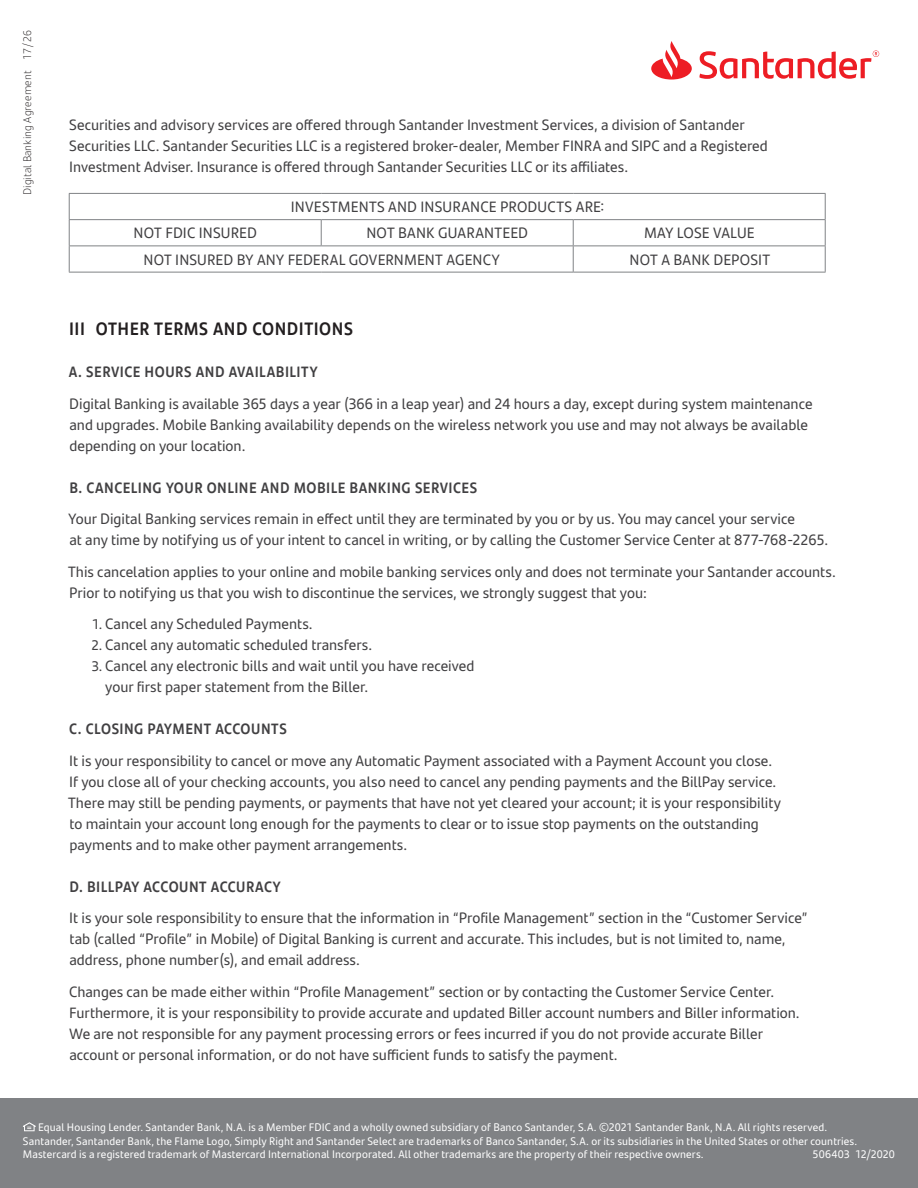
<style>
.page{position:relative;width:918px;height:1188px;background:#fff}
.page>*{position:absolute;margin:0;border:0;box-sizing:border-box;transform-origin:0 0}
.t1{font:700 18px "Santander Text";letter-spacing:.035em;color:#231f20;scale:.94 1}
.t2{font:15px/21px "Santander Text";color:#414042}
.t3{font:700 15px "Santander Text";letter-spacing:.035em;color:#414042;scale:.94 1}
.t4{font:10.95px/13.5px "Santander Text";letter-spacing:.01em;color:#fff}
.t5{font:300 10.95px "Santander Text";letter-spacing:.01em;color:#231f20}
.s1{font-size:13.95px}
</style>
<div class="page">
<svg style="left:651px;top:41px;width:228px;height:39px"></svg>
<div style="left:0;top:1099px;width:918px;height:89px;background:#808285"></div>
<svg style="left:23px;top:1122px;width:13px;height:9px"></svg>
<hr style="left:69px;top:193px;width:252px;height:1px;background:#808285">
<hr style="left:321px;top:193px;width:252px;height:1px;background:#808285">
<hr style="left:573px;top:193px;width:253px;height:1px;background:#808285">
<hr style="left:69px;top:219px;width:252px;height:1px;background:#808285">
<hr style="left:321px;top:219px;width:252px;height:1px;background:#808285">
<svg style="left:321px;top:220px;width:1px;height:26px"></svg>
<hr style="left:573px;top:219px;width:253px;height:1px;background:#808285">
<hr style="left:69px;top:246px;width:252px;height:1px;background:#808285">
<svg style="left:69px;top:194px;width:1px;height:78px"></svg>
<hr style="left:321px;top:246px;width:252px;height:1px;background:#808285">
<hr style="left:573px;top:246px;width:253px;height:1px;background:#808285">
<svg style="left:573px;top:220px;width:1px;height:52px"></svg>
<svg style="left:825px;top:194px;width:1px;height:78px"></svg>
<hr style="left:69px;top:272px;width:252px;height:1px;background:#808285">
<hr style="left:321px;top:272px;width:252px;height:1px;background:#808285">
<hr style="left:573px;top:272px;width:253px;height:1px;background:#808285">
<p class="t5" style="left:19px;top:195px;width:167px;rotate:-90deg">Digital Banking Agreement 17/26</p>
<p class="t2" style="left:69px;top:114px;width:700px">Securities and advisory services are offered through Santander Investment Services, a division of Santander<br>Securities LLC. Santander Securities LLC is a registered broker-dealer, Member FINRA and SIPC and a Registered<br>Investment Adviser. Insurance is offered through Santander Securities LLC or its affiliates.</p>
<p class="t2" style="left:291px;top:196px;width:315px">INVESTMENTS AND INSURANCE PRODUCTS ARE:</p>
<p class="t2" style="left:134px;top:222px;width:125px">NOT FDIC INSURED</p>
<p class="t2" style="left:366px;top:222px;width:163px">NOT BANK GUARANTEED</p>
<p class="t2" style="left:644px;top:222px;width:112px">MAY LOSE VALUE</p>
<p class="t2" style="left:143px;top:248px;width:358px">NOT INSURED BY ANY FEDERAL GOVERNMENT AGENCY</p>
<p class="t2" style="left:630px;top:248px;width:142px">NOT A BANK DEPOSIT</p>
<p class="t1" style="left:69px;top:315px;width:303px">III OTHER TERMS AND CONDITIONS</p>
<p class="t3" style="left:69px;top:360px;width:266px">A. SERVICE HOURS AND AVAILABILITY</p>
<p class="t2" style="left:69px;top:392px;width:745px">Digital Banking is available 365 days a year (366 in a leap year) and 24 hours a day, except during system maintenance and upgrades. Mobile Banking availability depends on the wireless network you use and may not always be available depending on your location.</p>
<p class="t3" style="left:69px;top:476px;width:435px">B. CANCELING YOUR ONLINE AND MOBILE BANKING SERVICES</p>
<p class="t2" style="left:69px;top:508px;width:761px">Your Digital Banking services remain in effect until they are terminated by you or by us. You may cancel your service<br>at any time by notifying us of your intent to cancel in writing, or by calling the Customer Service Center at 877-768-2265.</p>
<p class="t2" style="left:68px;top:560px;width:769px">This cancelation applies to your online and mobile banking services only and does not terminate your Santander accounts.<br>Prior to notifying us that you wish to discontinue the services, we strongly suggest that you:</p>
<p class="t2" style="left:92px;top:613px;width:222px"><span class="s1">1.</span> Cancel any Scheduled Payments.</p>
<p class="t2" style="left:91px;top:634px;width:282px"><span class="s1">2.</span> Cancel any automatic scheduled transfers.</p>
<p class="t2" style="left:105px;top:655px;width:371px;text-indent:-14px"><span class="s1">3.</span> Cancel any electronic bills and wait until you have received your first paper statement from the Biller.</p>
<p class="t3" style="left:69px;top:717px;width:233px">C. CLOSING PAYMENT ACCOUNTS</p>
<p class="t2" style="left:68px;top:749px;width:715px">It is your responsibility to cancel or move any Automatic Payment associated with a Payment Account you close.<br>If you close all of your checking accounts, you also need to cancel any pending payments and the BillPay service.<br>There may still be pending payments, or payments that have not yet cleared your account; it is your responsibility to maintain your account long enough for the payments to clear or to issue stop payments on the outstanding payments and to make other payment arrangements.</p>
<p class="t3" style="left:69px;top:875px;width:226px">D. BILLPAY ACCOUNT ACCURACY</p>
<p class="t2" style="left:69px;top:907px;width:740px">It is your sole responsibility to ensure that the information in “Profile Management” section in the “Customer Service” tab (called “Profile” in Mobile) of Digital Banking is current and accurate. This includes, but is not limited to, name, address, phone number(s), and email address.</p>
<p class="t2" style="left:69px;top:980px;width:732px">Changes can be made either within “Profile Management” section or by contacting the Customer Service Center.<br>Furthermore, it is your responsibility to provide accurate and updated Biller account numbers and Biller information.<br>We are not responsible for any payment processing errors or fees incurred if you do not provide accurate Biller account or personal information, or do not have sufficient funds to satisfy the payment.</p>
<p class="t4" style="left:23px;top:1120px;width:836px;text-indent:15px">Equal Housing Lender. Santander Bank, N.A. is a Member FDIC and a wholly owned subsidiary of Banco Santander, S.A. ©2021 Santander Bank, N.A. All rights reserved.<br>Santander, Santander Bank, the Flame Logo, Simply Right and Santander Select are trademarks of Banco Santander, S.A. or its subsidiaries in the United States or other countries.<br>Mastercard is a registered trademark of Mastercard International Incorporated. All other trademarks are the property of their respective owners.</p>
<p class="t4" style="left:813px;top:1147px;width:84px">506403 12/2020</p>
</div>
